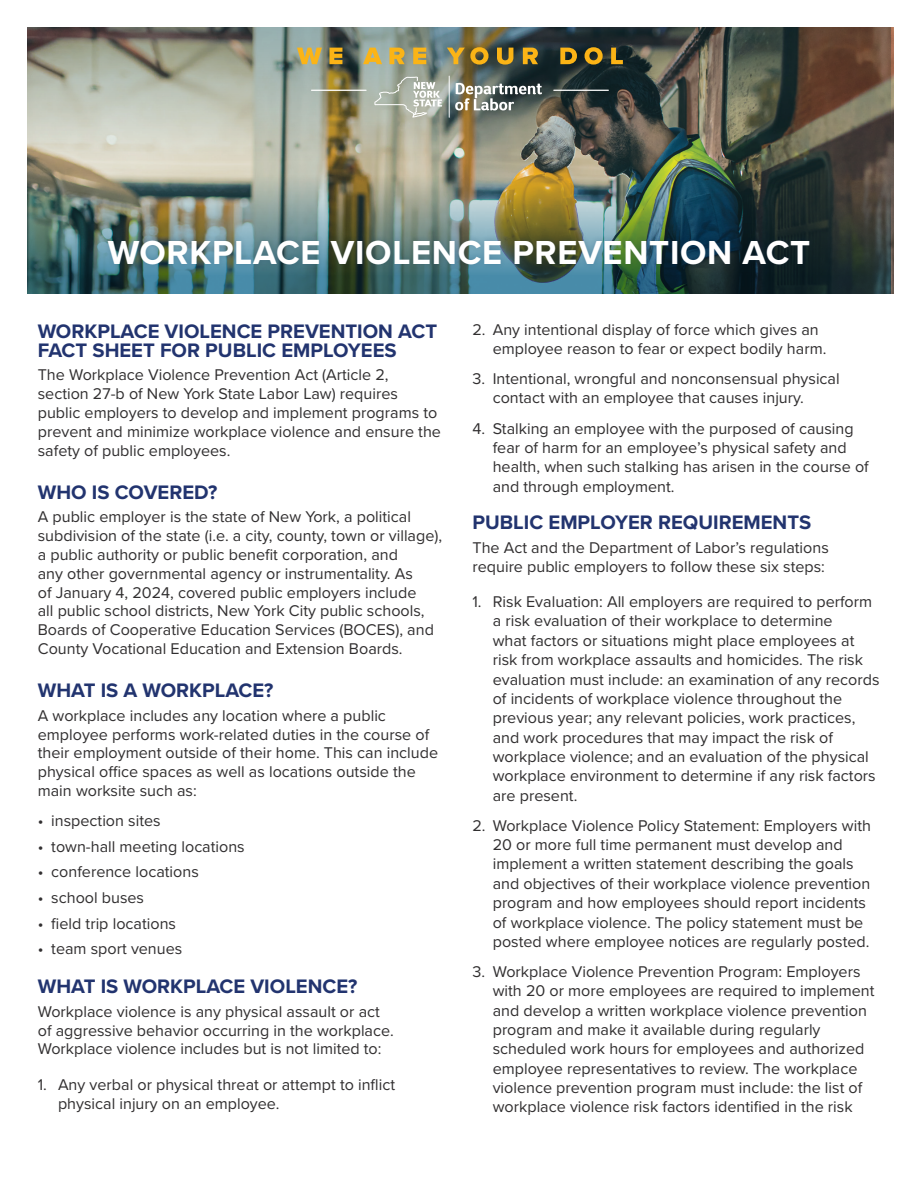
<style>
.page{position:relative;width:918px;height:1188px;background:#fff}
.page>*{position:absolute;margin:0;border:0;box-sizing:border-box;transform-origin:0 0}
.t1{font:700 34.5px "Proxima Nova";letter-spacing:.02em;color:#fff}
.t2{font:700 20.25px/18.9px "Proxima Nova";color:#22346f}
.t3{font:16.2px/19.4px "Proxima Nova";color:#312f30}
</style>
<div class="page">
<img style="left:27px;top:27px;width:867px;height:267px">
<img style="left:27px;top:27px;width:864px;height:135px">
<img style="left:27px;top:175px;width:864px;height:119px">
<hr style="left:553px;top:90px;width:56px;height:1px;background:#fff">
<hr style="left:311px;top:90px;width:56px;height:1px;background:#fff">
<svg style="left:455px;top:83px;width:87px;height:27px"></svg>
<hr style="left:449px;top:76px;width:1px;height:42px;background:#fff">
<svg style="left:374px;top:77px;width:68px;height:41px"></svg>
<svg style="left:297px;top:48px;width:25px;height:16px"></svg>
<svg style="left:329px;top:48px;width:13px;height:16px"></svg>
<svg style="left:363px;top:48px;width:19px;height:16px"></svg>
<svg style="left:389px;top:48px;width:16px;height:16px"></svg>
<svg style="left:413px;top:48px;width:13px;height:16px"></svg>
<svg style="left:447px;top:47px;width:42px;height:18px"></svg>
<svg style="left:497px;top:48px;width:16px;height:17px"></svg>
<svg style="left:523px;top:48px;width:15px;height:16px"></svg>
<svg style="left:560px;top:48px;width:17px;height:16px"></svg>
<svg style="left:585px;top:47px;width:18px;height:18px"></svg>
<svg style="left:611px;top:48px;width:12px;height:16px"></svg>
<div style="left:102px;top:234px;width:714px;height:36px;background:#002953;opacity:.2"></div>
<h1 class="t1" style="left:108px;top:227px;width:704px">WORKPLACE VIOLENCE PREVENTION ACT</h1>
<p class="t2" style="left:38px;top:321px;width:401px">WORKPLACE VIOLENCE PREVENTION ACT<br>FACT SHEET FOR PUBLIC EMPLOYEES</p>
<p class="t3" style="left:38px;top:364px;width:405px;line-height:18.9px">The Workplace Violence Prevention Act (Article 2, section 27-b of New York State Labor Law) requires public employers to develop and implement programs to prevent and minimize workplace violence and ensure the safety of public employees.</p>
<p class="t2" style="left:38px;top:482px;width:181px">WHO IS COVERED?</p>
<p class="t3" style="left:38px;top:506px;width:406px;line-height:18.9px">A public employer is the state of New York, a political subdivision of the state (i.e. a city, county, town or village), a public authority or public benefit corporation, and<br>any other governmental agency or instrumentality. As<br>of January 4, 2024, covered public employers include<br>all public school districts, New York City public schools, Boards of Cooperative Education Services (BOCES), and County Vocational Education and Extension Boards.</p>
<p class="t2" style="left:38px;top:681px;width:237px">WHAT IS A WORKPLACE?</p>
<p class="t3" style="left:38px;top:705px;width:402px;line-height:18.9px">A workplace includes any location where a public employee performs work-related duties in the course of their employment outside of their home. This can include physical office spaces as well as locations outside the main worksite such as:</p>
<p class="t3" style="left:38px;top:810px;width:124px">• inspection sites</p>
<p class="t3" style="left:38px;top:836px;width:208px">• town-hall meeting locations</p>
<p class="t3" style="left:38px;top:862px;width:163px">• conference locations</p>
<p class="t3" style="left:38px;top:887px;width:108px">• school buses</p>
<p class="t3" style="left:38px;top:913px;width:140px">• field trip locations</p>
<p class="t3" style="left:38px;top:938px;width:146px">• team sport venues</p>
<p class="t2" style="left:38px;top:977px;width:321px">WHAT IS WORKPLACE VIOLENCE?</p>
<p class="t3" style="left:38px;top:1001px;width:358px;line-height:18.9px">Workplace violence is any physical assault or act of aggressive behavior occurring in the workplace.<br>Workplace violence includes but is not limited to:</p>
<p class="t3" style="left:58px;top:1074px;width:339px;text-indent:-20px">1. Any verbal or physical threat or attempt to inflict physical injury on an employee.</p>
<p class="t3" style="left:493px;top:319px;width:335px;text-indent:-20px">2. Any intentional display of force which gives an employee reason to fear or expect bodily harm.</p>
<p class="t3" style="left:493px;top:368px;width:348px;text-indent:-20px">3. Intentional, wrongful and nonconsensual physical contact with an employee that causes injury.</p>
<p class="t3" style="left:493px;top:418px;width:378px;text-indent:-20px">4. Stalking an employee with the purposed of causing fear of harm for an employee’s physical safety and health, when such stalking has arisen in the course of and through employment.</p>
<p class="t2" style="left:472px;top:513px;width:340px">PUBLIC EMPLOYER REQUIREMENTS</p>
<p class="t3" style="left:472px;top:537px;width:358px;line-height:18.9px">The Act and the Department of Labor’s regulations require public employers to follow these six steps:</p>
<p class="t3" style="left:493px;top:591px;width:388px;text-indent:-20px">1. Risk Evaluation: All employers are required to perform a risk evaluation of their workplace to determine<br>what factors or situations might place employees at risk from workplace assaults and homicides. The risk evaluation must include: an examination of any records of incidents of workplace violence throughout the previous year; any relevant policies, work practices, and work procedures that may impact the risk of workplace violence; and an evaluation of the physical workplace environment to determine if any risk factors are present.</p>
<p class="t3" style="left:493px;top:815px;width:380px;text-indent:-20px">2. Workplace Violence Policy Statement: Employers with 20 or more full time permanent must develop and implement a written statement describing the goals and objectives of their workplace violence prevention program and how employees should report incidents of workplace violence. The policy statement must be posted where employee notices are regularly posted.</p>
<p class="t3" style="left:493px;top:961px;width:383px;text-indent:-20px">3. Workplace Violence Prevention Program: Employers with 20 or more employees are required to implement and develop a written workplace violence prevention program and make it available during regularly scheduled work hours for employees and authorized employee representatives to review. The workplace violence prevention program must include: the list of workplace violence risk factors identified in the risk</p>
</div>
